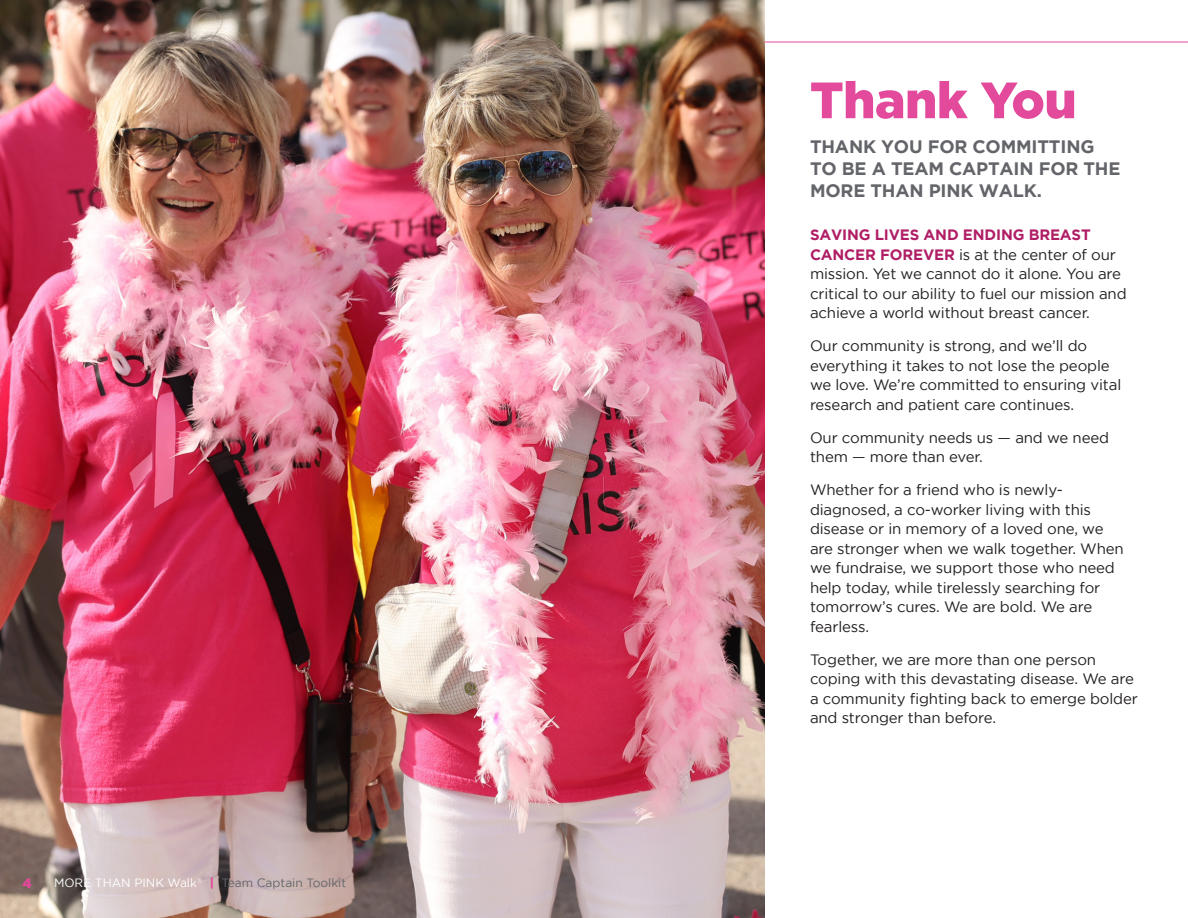
<style>
.page{position:relative;width:1188px;height:918px;background:#fff}
.page>*{position:absolute;margin:0;border:0;box-sizing:border-box;transform-origin:0 0}
.Headline_-_Pink_34pt_black{font:900 51px "Gotham";letter-spacing:-.01em;color:#e34a9c}
.Subhead_-_12_pt_gray_all_caps{font:700 18px/21.6px "Gotham";letter-spacing:-.01em;color:#63656a}
.Paragraph_-_main{font:15px/19.5px "Gotham";letter-spacing:-.01em;color:#231f20}
.t1{font:900 13.5px "Gotham";color:#e3499a}
.t2{font:12px "Gotham";color:#63656a}
.t3{font:12px "Gotham";color:#fff}
.s1{font-weight:900;color:#e3499a}
.s2{font-weight:700;color:#b01e65}
</style>
<div class="page">
<hr style="left:0;top:42px;width:1188px;height:1px;background:#e34a9c">
<img style="left:0;top:0;width:765px;height:918px">
<p class="t1" style="left:22px;top:875px;width:11px">4</p>
<p class="t2" style="left:210px;top:876px;width:138px"><span class="s1">|</span> Team Captain Toolkit</p>
<p class="t3" style="left:54px;top:876px;width:150px">MORE THAN PINK Walk<sup>®</sup></p>
<p class="Headline_-_Pink_34pt_black" style="left:810px;top:71px;width:268px">Thank You</p>
<p class="Subhead_-_12_pt_gray_all_caps" style="left:810px;top:136px;width:312px">THANK YOU FOR COMMITTING<br>TO BE A TEAM CAPTAIN FOR THE<br>MORE THAN PINK WALK.</p>
<p class="Paragraph_-_main" style="left:810px;top:225px;width:318px"><span class="s2">SAVING LIVES AND ENDING BREAST CANCER FOREVER</span> is at the center of our mission. Yet we cannot do it alone. You are critical to our ability to fuel our mission and achieve a world without breast cancer.</p>
<p class="Paragraph_-_main" style="left:810px;top:336px;width:313px">Our community is strong, and we’ll do everything it takes to not lose the people we love. We’re committed to ensuring vital research and patient care continues.</p>
<p class="Paragraph_-_main" style="left:810px;top:427px;width:301px">Our community needs us — and we need them — more than ever.</p>
<p class="Paragraph_-_main" style="left:810px;top:480px;width:315px">Whether for a friend who is newly&shy;diagnosed, a co-worker living with this disease or in memory of a loved one, we are stronger when we walk together. When we fundraise, we support those who need help today, while tirelessly searching for tomorrow’s cures. We are bold. We are fearless.</p>
<p class="Paragraph_-_main" style="left:810px;top:649px;width:329px">Together, we are more than one person coping with this devastating disease. We are a community fighting back to emerge bolder and stronger than before.</p>
</div>
